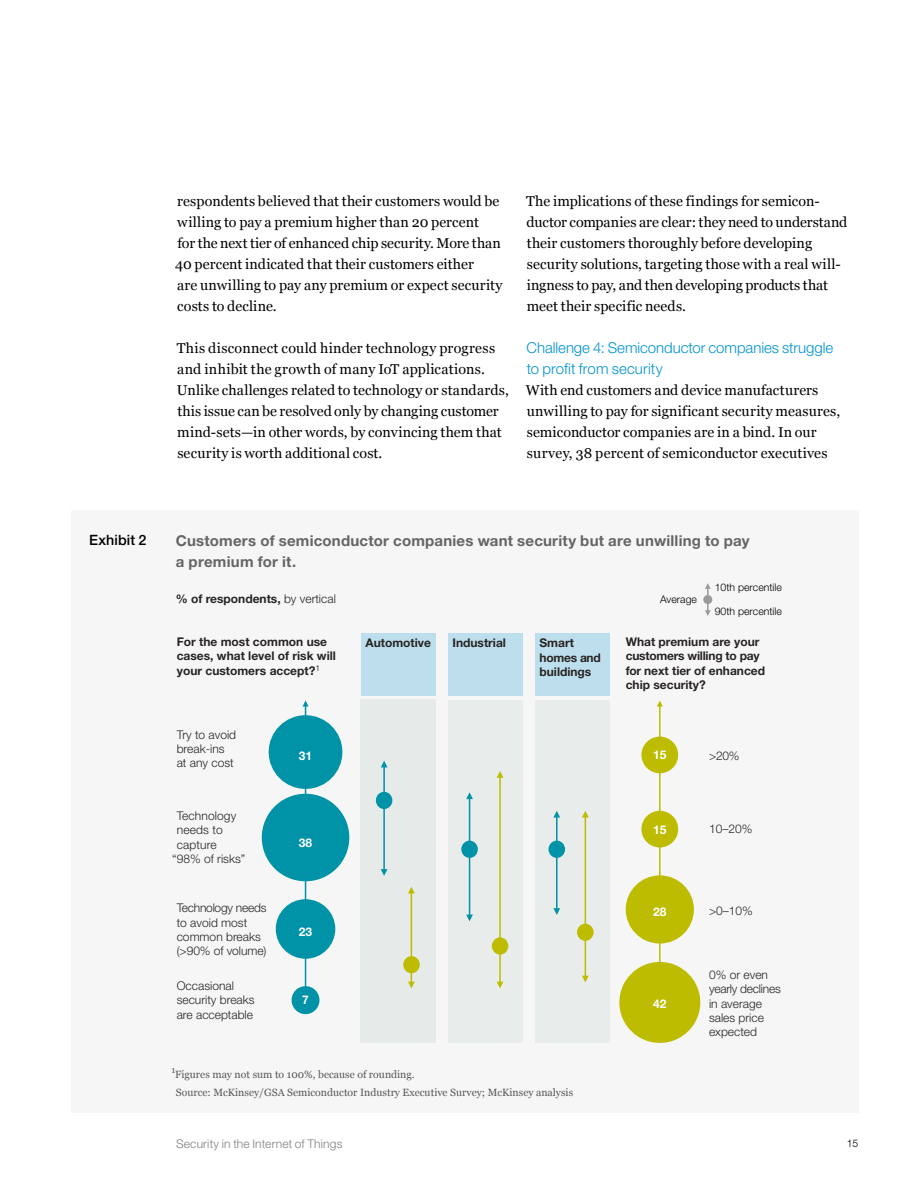
<style>
.page{position:relative;width:918px;height:1188px;background:#fff}
.page>*{position:absolute;margin:0;border:0;box-sizing:border-box;transform-origin:0 0}
.t1{font:700 15px/21px "Helvetica Neue LT Std";letter-spacing:.015em;color:#646567}
.t2{font:900 15px/21px "Helvetica Neue LT Std";color:#000}
.t3{font:300 15px/21px "Helvetica Neue LT Std";letter-spacing:-.005em;color:#0093d1}
.t4{font:14.25px/21px "Georgia";letter-spacing:.005em;color:#000}
.t5{font:500 14.25px "Helvetica Neue LT Std";letter-spacing:.01em;color:#000}
.t6{font:300 12px/14.4px "Helvetica Neue LT Std";color:#282423}
.t7{font:700 12px/14.4px "Helvetica Neue LT Std";color:#282423}
.t8{font:300 12px "Helvetica Neue LT Std";letter-spacing:.015em;color:#808183}
.t9{font:700 12px "Helvetica Neue LT Std";color:#fff}
.t10{font:10.5px/18px "Georgia";color:#58585a}
.t11{font:300 10.5px "Helvetica Neue LT Std";color:#000}
.s1{font-weight:300}
</style>
<div class="page">
<div style="left:71px;top:510px;width:787px;height:603px;background:#f6f6f6"></div>
<div style="left:361px;top:633px;width:75px;height:63px;background:#bddeed"></div>
<div style="left:448px;top:633px;width:75px;height:63px;background:#bddeed"></div>
<div style="left:535px;top:633px;width:75px;height:63px;background:#bddeed"></div>
<hr style="left:659px;top:703px;width:2px;height:305px;background:#bebc00">
<div style="left:619px;top:962px;width:81px;height:81px;background:#bebc00;border-radius:50%"></div>
<div style="left:361px;top:699px;width:75px;height:344px;background:#e6ebe9"></div>
<div style="left:376px;top:792px;width:16px;height:17px;background:#0092a7;border-radius:50%"></div>
<hr style="left:383px;top:763px;width:2px;height:111px;background:#0092a7">
<svg style="left:381px;top:869px;width:7px;height:7px"></svg>
<svg style="left:381px;top:761px;width:7px;height:6px"></svg>
<div style="left:535px;top:700px;width:75px;height:343px;background:#e8ecea"></div>
<div style="left:549px;top:841px;width:16px;height:17px;background:#0092a7;border-radius:50%"></div>
<hr style="left:556px;top:813px;width:2px;height:100px;background:#0092a7">
<svg style="left:553px;top:908px;width:7px;height:7px"></svg>
<svg style="left:553px;top:811px;width:7px;height:7px"></svg>
<div style="left:448px;top:700px;width:75px;height:343px;background:#e8ecea"></div>
<div style="left:492px;top:937px;width:16px;height:18px;background:#bebc00;border-radius:50%"></div>
<hr style="left:499px;top:773px;width:2px;height:213px;background:#bebc00">
<svg style="left:497px;top:982px;width:6px;height:6px"></svg>
<svg style="left:497px;top:771px;width:6px;height:7px"></svg>
<div style="left:461px;top:841px;width:17px;height:17px;background:#0092a7;border-radius:50%"></div>
<hr style="left:469px;top:795px;width:1px;height:124px;background:#0092a7">
<svg style="left:466px;top:915px;width:7px;height:6px"></svg>
<svg style="left:466px;top:792px;width:7px;height:7px"></svg>
<svg style="left:657px;top:701px;width:6px;height:6px"></svg>
<div style="left:641px;top:811px;width:37px;height:36px;background:#bebc00;border-radius:50%"></div>
<div style="left:626px;top:875px;width:68px;height:69px;background:#bebc00;border-radius:50%"></div>
<div style="left:641px;top:737px;width:37px;height:36px;background:#bebc00;border-radius:50%"></div>
<hr style="left:305px;top:703px;width:1px;height:305px;background:#0092a7">
<svg style="left:303px;top:701px;width:6px;height:6px"></svg>
<div style="left:262px;top:794px;width:87px;height:87px;background:#0092a7;border-radius:50%"></div>
<div style="left:269px;top:715px;width:73px;height:74px;background:#0092a7;border-radius:50%"></div>
<div style="left:292px;top:986px;width:27px;height:28px;background:#0092a7;border-radius:50%"></div>
<div style="left:276px;top:899px;width:59px;height:60px;background:#0092a7;border-radius:50%"></div>
<hr style="left:411px;top:889px;width:1px;height:97px;background:#bebc00">
<svg style="left:408px;top:982px;width:7px;height:6px"></svg>
<svg style="left:408px;top:887px;width:7px;height:6px"></svg>
<div style="left:403px;top:956px;width:17px;height:17px;background:#bebc00;border-radius:50%"></div>
<div style="left:577px;top:924px;width:17px;height:17px;background:#bebc00;border-radius:50%"></div>
<hr style="left:585px;top:813px;width:1px;height:167px;background:#bebc00">
<svg style="left:582px;top:976px;width:7px;height:6px"></svg>
<svg style="left:582px;top:811px;width:7px;height:7px"></svg>
<hr style="left:707px;top:585px;width:2px;height:29px;background:#9a9b9d">
<svg style="left:705px;top:610px;width:6px;height:6px"></svg>
<svg style="left:705px;top:583px;width:6px;height:6px"></svg>
<div style="left:703px;top:595px;width:9px;height:9px;background:#9a9b9d;border-radius:50%"></div>
<p class="t4" style="left:175px;top:190px;width:329px">respondents believed that their customers would be willing to pay a premium higher than 20 percent<br>for the next tier of enhanced chip security. More than 40 percent indicated that their customers either<br>are unwilling to pay any premium or expect security costs to decline.</p>
<p class="t4" style="left:177px;top:337px;width:334px">This disconnect could hinder technology progress and inhibit the growth of many IoT applications.<br>Unlike challenges related to technology or standards, this issue can be resolved only by changing customer mind-sets—in other words, by convincing them that security is worth additional cost.</p>
<p class="t4" style="left:526px;top:190px;width:323px">The implications of these findings for semicon&shy;ductor companies are clear: they need to understand their customers thoroughly before developing security solutions, targeting those with a real will&shy;ingness to pay, and then developing products that meet their specific needs.</p>
<p class="t3" style="left:527px;top:337px;width:308px">Challenge 4: Semiconductor companies struggle to profit from security</p>
<p class="t4" style="left:526px;top:379px;width:316px">With end customers and device manufacturers unwilling to pay for significant security measures, semiconductor companies are in a bind. In our survey, 38 percent of semiconductor executives</p>
<p class="t2" style="left:176px;top:376px;width:429px">Report 2017<br>McKinsey-GSA_IoT security in a hyperconnected world<br>Exhibit 2 of 4</p>
<p class="t5" style="left:89px;top:531px;width:59px">Exhibit 2</p>
<p class="t1" style="left:176px;top:530px;width:575px">Customers of semiconductor companies want security but are unwilling to pay a premium for it.</p>
<p class="t7" style="left:176px;top:592px;width:162px">% of respondents, <span class="s1">by vertical</span></p>
<p class="t11" style="left:660px;top:593px;width:38px">Average</p>
<p class="t11" style="left:715px;top:581px;width:69px">10th percentile</p>
<p class="t11" style="left:715px;top:605px;width:69px">90th percentile</p>
<p class="t7" style="left:177px;top:634px;width:161px">For the most common use cases, what level of risk will your customers accept?<sup>1</sup></p>
<p class="t7" style="left:626px;top:634px;width:141px">What premium are your customers willing to pay for next tier of enhanced chip security?</p>
<p class="t7" style="left:366px;top:635px;width:67px">Automotive</p>
<p class="t7" style="left:539px;top:635px;width:63px">Smart homes and buildings</p>
<p class="t7" style="left:452px;top:635px;width:55px">Industrial</p>
<p class="t6" style="left:177px;top:727px;width:61px">Try to avoid break-ins at any cost</p>
<p class="t6" style="left:177px;top:808px;width:61px">Technology</p>
<p class="t6" style="left:177px;top:823px;width:47px">needs to</p>
<p class="t6" style="left:177px;top:837px;width:41px">capture</p>
<p class="t6" style="left:172px;top:851px;width:74px">“98% of risks”</p>
<p class="t9" style="left:299px;top:748px;width:15px">31</p>
<p class="t9" style="left:653px;top:748px;width:15px">15</p>
<p class="t9" style="left:299px;top:835px;width:15px">38</p>
<p class="t9" style="left:653px;top:822px;width:15px">15</p>
<p class="t6" style="left:709px;top:749px;width:32px">&gt;20%</p>
<p class="t6" style="left:709px;top:821px;width:45px">10–20%</p>
<p class="t6" style="left:177px;top:901px;width:91px">Technology needs to avoid most common breaks (&gt;90% of volume)</p>
<p class="t6" style="left:177px;top:978px;width:79px">Occasional security breaks are acceptable</p>
<p class="t6" style="left:709px;top:967px;width:73px">0% or even yearly declines in average sales price expected</p>
<p class="t6" style="left:709px;top:904px;width:45px">&gt;0–10%</p>
<p class="t9" style="left:653px;top:904px;width:15px">28</p>
<p class="t9" style="left:299px;top:925px;width:15px">23</p>
<p class="t9" style="left:302px;top:992px;width:8px">7</p>
<p class="t9" style="left:653px;top:996px;width:15px">42</p>
<p class="t10" style="left:176px;top:1064px;width:399px;text-indent:-5px"><sup>1</sup>Figures may not sum to 100%, because of rounding.<br>Source: McKinsey/GSA Semiconductor Industry Executive Survey; McKinsey analysis</p>
<p class="t8" style="left:176px;top:1136px;width:168px">Security in the Internet of Things</p>
<p class="t11" style="left:847px;top:1137px;width:13px">15</p>
</div>
